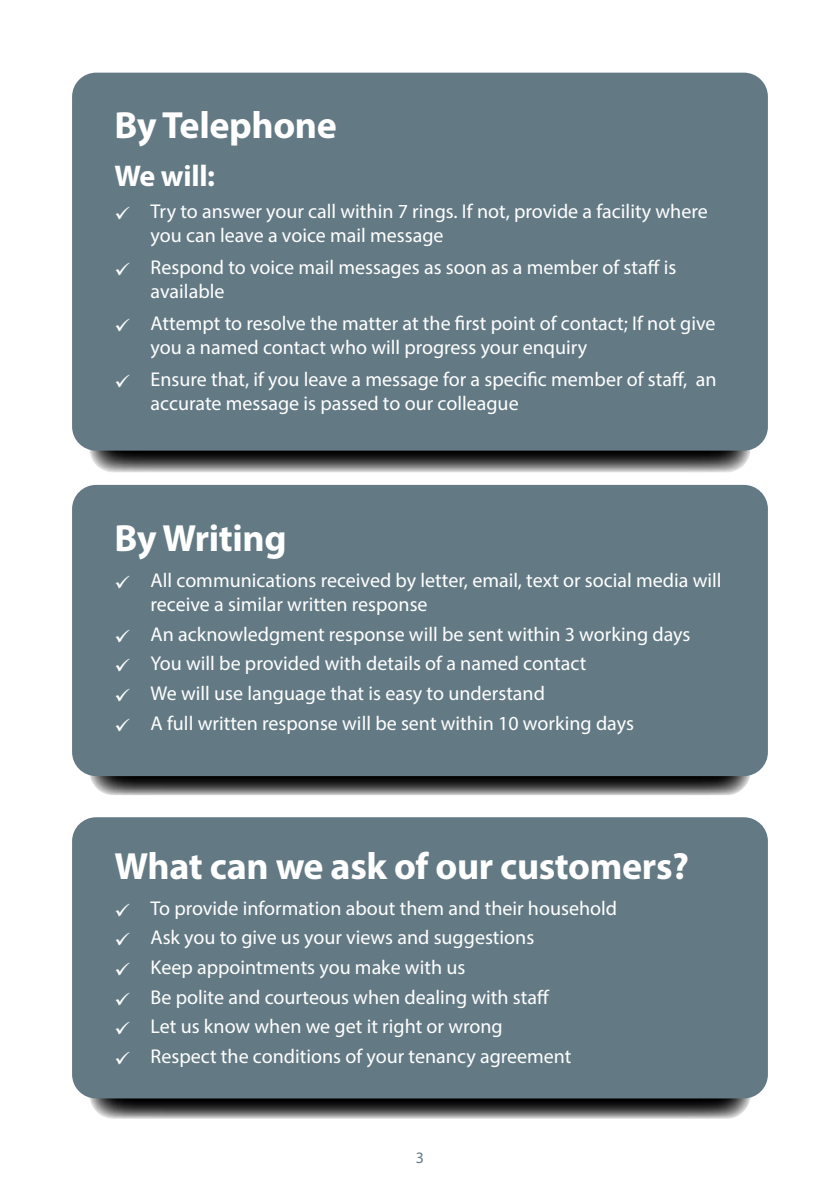
<style>
.page{position:relative;width:840px;height:1191px;background:#fff}
.page>*{position:absolute;margin:0;border:0;box-sizing:border-box;transform-origin:0 0}
.t1{font:700 38px "Myriad Pro";letter-spacing:-.01em;color:#fff}
.t2{font:700 30px "Myriad Pro";letter-spacing:-.01em;color:#fff}
.t3{font:20px/24px "Myriad Pro";color:#fff}
.t4{font:16px "Myriad Pro";color:#637a85}
</style>
<div class="page">
<svg style="left:89px;top:705px;width:661px;height:90px;background:#4c4c4c"></svg>
<svg style="left:89px;top:1029px;width:661px;height:90px;background:#505151"></svg>
<svg style="left:89px;top:380px;width:661px;height:92px;background:#545454"></svg>
<div style="left:72px;top:73px;width:695px;height:377px;background:#637a85;border-radius:24px"></div>
<div style="left:72px;top:485px;width:695px;height:291px;background:#637a85;border-radius:24px"></div>
<div style="left:72px;top:817px;width:695px;height:281px;background:#637a85;border-radius:24px"></div>
<h1 class="t1" style="left:114px;top:101px;width:224px">By Telephone</h1>
<h2 class="t2" style="left:114px;top:156px;width:102px">We will:</h2>
<p class="t3" style="left:150px;top:199px;width:558px;text-indent:-36px">✓ Try to answer your call within 7 rings. If not, provide a facility where you can leave a voice mail message</p>
<p class="t3" style="left:150px;top:255px;width:527px;text-indent:-36px">✓ Respond to voice mail messages as soon as a member of staff is available</p>
<p class="t3" style="left:150px;top:311px;width:566px;text-indent:-36px">✓ Attempt to resolve the matter at the first point of contact; If not give you a named contact who will progress your enquiry</p>
<p class="t3" style="left:150px;top:367px;width:567px;text-indent:-36px">✓ Ensure that, if you leave a message for a specific member of staff, an accurate message is passed to our colleague</p>
<h1 class="t1" style="left:114px;top:514px;width:173px">By Writing</h1>
<p class="t3" style="left:150px;top:568px;width:572px;text-indent:-36px">✓ All communications received by letter, email, text or social media will receive a similar written response</p>
<p class="t3" style="left:114px;top:621px;width:577px">✓ An acknowledgment response will be sent within 3 working days</p>
<p class="t3" style="left:114px;top:651px;width:473px">✓ You will be provided with details of a named contact</p>
<p class="t3" style="left:114px;top:681px;width:431px">✓ We will use language that is easy to understand</p>
<p class="t3" style="left:114px;top:710px;width:520px">✓ A full written response will be sent within 10 working days</p>
<h1 class="t1" style="left:114px;top:841px;width:575px">What can we ask of our customers?</h1>
<p class="t3" style="left:114px;top:895px;width:504px">✓ To provide information about them and their household</p>
<p class="t3" style="left:114px;top:925px;width:421px">✓ Ask you to give us your views and suggestions</p>
<p class="t3" style="left:114px;top:955px;width:352px">✓ Keep appointments you make with us</p>
<p class="t3" style="left:114px;top:984px;width:436px">✓ Be polite and courteous when dealing with staff</p>
<p class="t3" style="left:114px;top:1014px;width:389px">✓ Let us know when we get it right or wrong</p>
<p class="t3" style="left:114px;top:1044px;width:458px">✓ Respect the conditions of your tenancy agreement</p>
<p class="t4" style="left:415px;top:1148px;width:10px">3</p>
</div>
